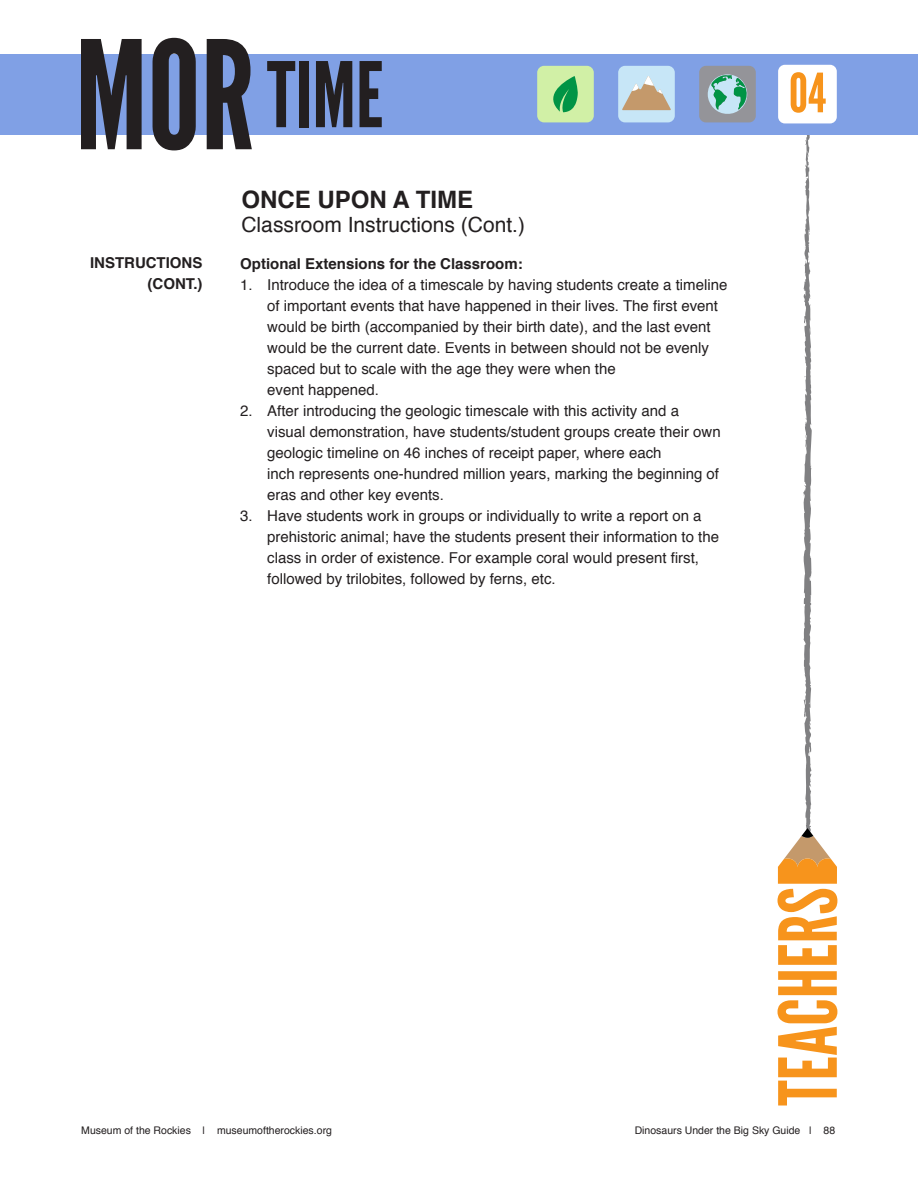
<style>
.page{position:relative;width:918px;height:1188px;background:#fff}
.page>*{position:absolute;margin:0;border:0;box-sizing:border-box;transform-origin:0 0}
.Banner_MOR{font:150px "League Gothic";color:#231f20}
.MOR_banner_subtitle{font:90px "League Gothic";color:#231f20}
.MOR_banner_subtitle-2{font:79.8px "League Gothic";color:#f7941c}
.t1{font:54px "League Gothic";color:#f7941c}
.Main_Title{font:700 24px "Helvetica";color:#231f20}
.Main_Title-2{font:21px "Helvetica";color:#231f20}
.t2{font:15px/21px "Helvetica";color:#231f20}
.Body_Copy_14_pt_Lead{font:700 15px "Helvetica";color:#231f20}
.Subtitle_2{font:700 15px "Helvetica";color:#231f20}
.t3{font:10.5px "Helvetica";color:#231f20}
</style>
<div class="page">
<svg style="left:778px;top:135px;width:59px;height:749px"></svg>
<div style="left:0;top:54px;width:918px;height:81px;background:#80a0e5"></div>
<div style="left:618px;top:66px;width:57px;height:56px;background:#c7e6f7;border-radius:7px"></div>
<svg style="left:622px;top:76px;width:49px;height:34px"></svg>
<div style="left:699px;top:66px;width:57px;height:56px;background:#949499;border-radius:7px"></div>
<svg style="left:708px;top:74px;width:39px;height:40px"></svg>
<div style="left:778px;top:65px;width:59px;height:58px;background:#fff;border-radius:7px"></div>
<div style="left:537px;top:66px;width:57px;height:56px;background:#d1f0a6;border-radius:7px"></div>
<svg style="left:553px;top:76px;width:25px;height:36px"></svg>
<p class="Banner_MOR" style="left:75px;top:6px;width:181px">MOR</p>
<p class="MOR_banner_subtitle" style="left:267px;top:42px;width:118px">TIME</p>
<h3 class="t1" style="left:789px;top:61px;width:39px">04</h3>
<p class="Subtitle_2" style="left:90px;top:250px;width:114px">INSTRUCTIONS</p>
<p class="Subtitle_2" style="left:148px;top:271px;width:56px">(CONT.)</p>
<p class="Main_Title" style="left:242px;top:180px;width:233px">ONCE UPON A TIME</p>
<p class="Main_Title-2" style="left:242px;top:209px;width:285px">Classroom Instructions (Cont.)</p>
<p class="Body_Copy_14_pt_Lead" style="left:240px;top:252px;width:284px">Optional Extensions for the Classroom:</p>
<p class="t2" style="left:267px;top:275px;width:462px;text-indent:-27px">1. Introduce the idea of a timescale by having students create a timeline of important events that have happened in their lives. The first event would be birth (accompanied by their birth date), and the last event would be the current date. Events in between should not be evenly spaced but to scale with the age they were when the<br>event happened.</p>
<p class="t2" style="left:267px;top:401px;width:455px;text-indent:-27px">2. After introducing the geologic timescale with this activity and a visual demonstration, have students/student groups create their own geologic timeline on 46 inches of receipt paper, where each<br>inch represents one-hundred million years, marking the beginning of eras and other key events.</p>
<p class="t2" style="left:267px;top:506px;width:453px;text-indent:-27px">3. Have students work in groups or individually to write a report on a prehistoric animal; have the students present their information to the class in order of existence. For example coral would present first, followed by trilobites, followed by ferns, etc.</p>
<p class="MOR_banner_subtitle-2" style="left:761px;top:1106px;width:220px;rotate:-90deg">TEACHERS</p>
<p class="t3" style="left:81px;top:1122px;width:252px">Museum of the Rockies | museumoftherockies.org</p>
<p class="t3" style="left:635px;top:1122px;width:202px">Dinosaurs Under the Big Sky Guide | 88</p>
</div>
